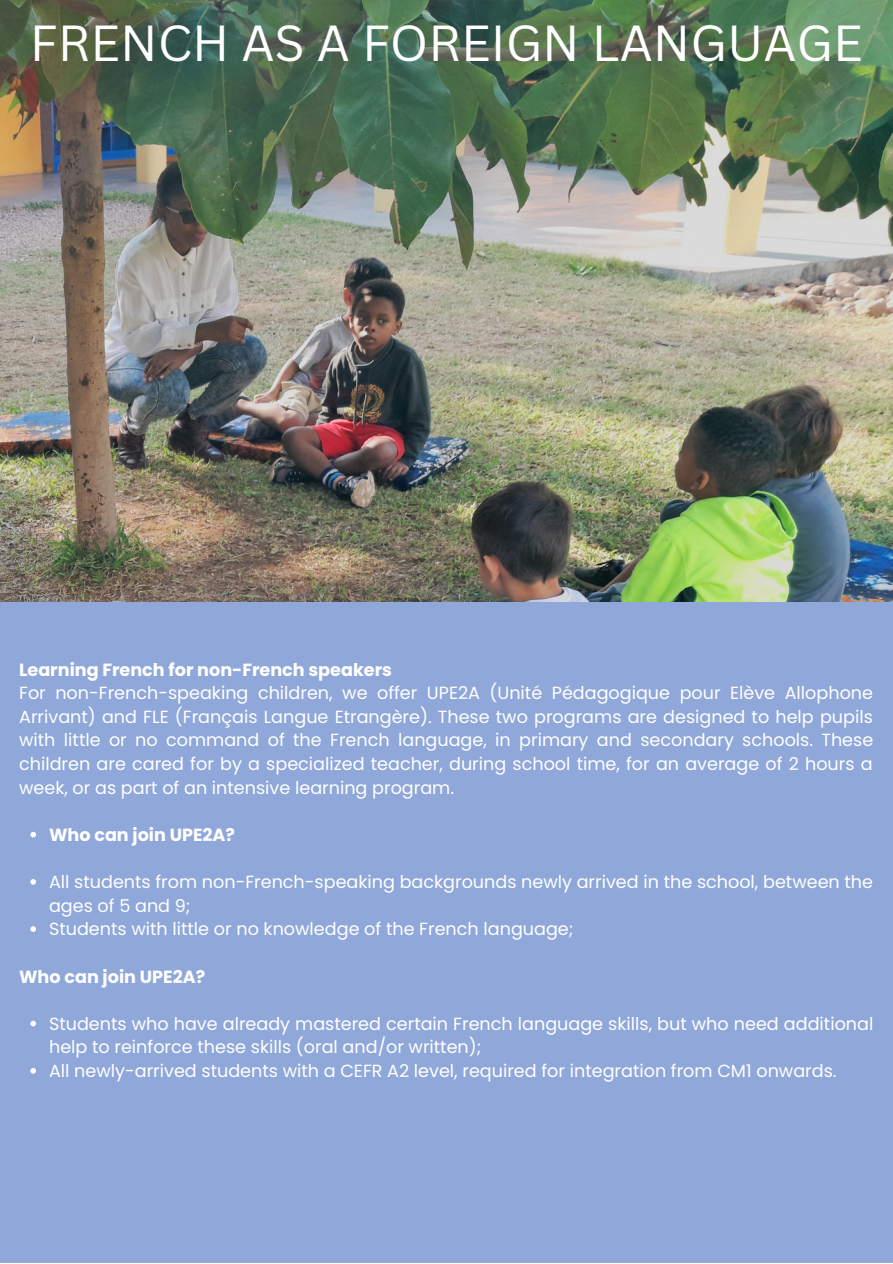
<style>
.page{position:relative;width:893px;height:1264px;background:#fff}
.page>*{position:absolute;margin:0;border:0;box-sizing:border-box;transform-origin:0 0}
.t1{font:49.35px "Canva Sans";color:#fff}
.t2{font:17.55px/23.5px "Poppins";color:#fff}
.t3{font:700 17.55px "Poppins";color:#fff}
</style>
<div class="page">
<img style="left:0;top:0;width:892px;height:602px">
<div style="left:0;top:602px;width:892px;height:660px;background:#8fa8d9"></div>
<svg style="left:30px;top:831px;width:6px;height:6px"></svg>
<svg style="left:30px;top:879px;width:6px;height:5px"></svg>
<svg style="left:30px;top:926px;width:6px;height:5px"></svg>
<svg style="left:30px;top:1020px;width:6px;height:6px"></svg>
<svg style="left:30px;top:1068px;width:6px;height:5px"></svg>
<p class="t1" style="left:30px;top:8px;width:834px">FRENCH AS A FOREIGN LANGUAGE</p>
<p class="t3" style="left:19px;top:657px;width:374px">Learning French for non-French speakers</p>
<p class="t2" style="left:19px;top:681px;width:855px;text-align:justify">For non-French-speaking children, we offer UPE2A (Unité Pédagogique pour Elève Allophone Arrivant) and FLE (Français Langue Etrangère). These two programs are designed to help pupils with little or no command of the French language, in primary and secondary schools. These children are cared for by a specialized teacher, during school time, for an average of 2 hours a week, or as part of an intensive learning program.</p>
<p class="t3" style="left:49px;top:822px;width:187px">Who can join UPE2A?</p>
<p class="t2" style="left:49px;top:870px;width:825px">All students from non-French-speaking backgrounds newly arrived in the school, between the ages of 5 and 9;</p>
<p class="t2" style="left:49px;top:917px;width:526px">Students with little or no knowledge of the French language;</p>
<p class="t3" style="left:19px;top:964px;width:187px">Who can join UPE2A?</p>
<p class="t2" style="left:49px;top:1011px;width:825px">Students who have already mastered certain French language skills, but who need additional help to reinforce these skills (oral and/or written);</p>
<p class="t2" style="left:49px;top:1059px;width:789px">All newly-arrived students with a CEFR A2 level, required for integration from CM1 onwards.</p>
</div>
